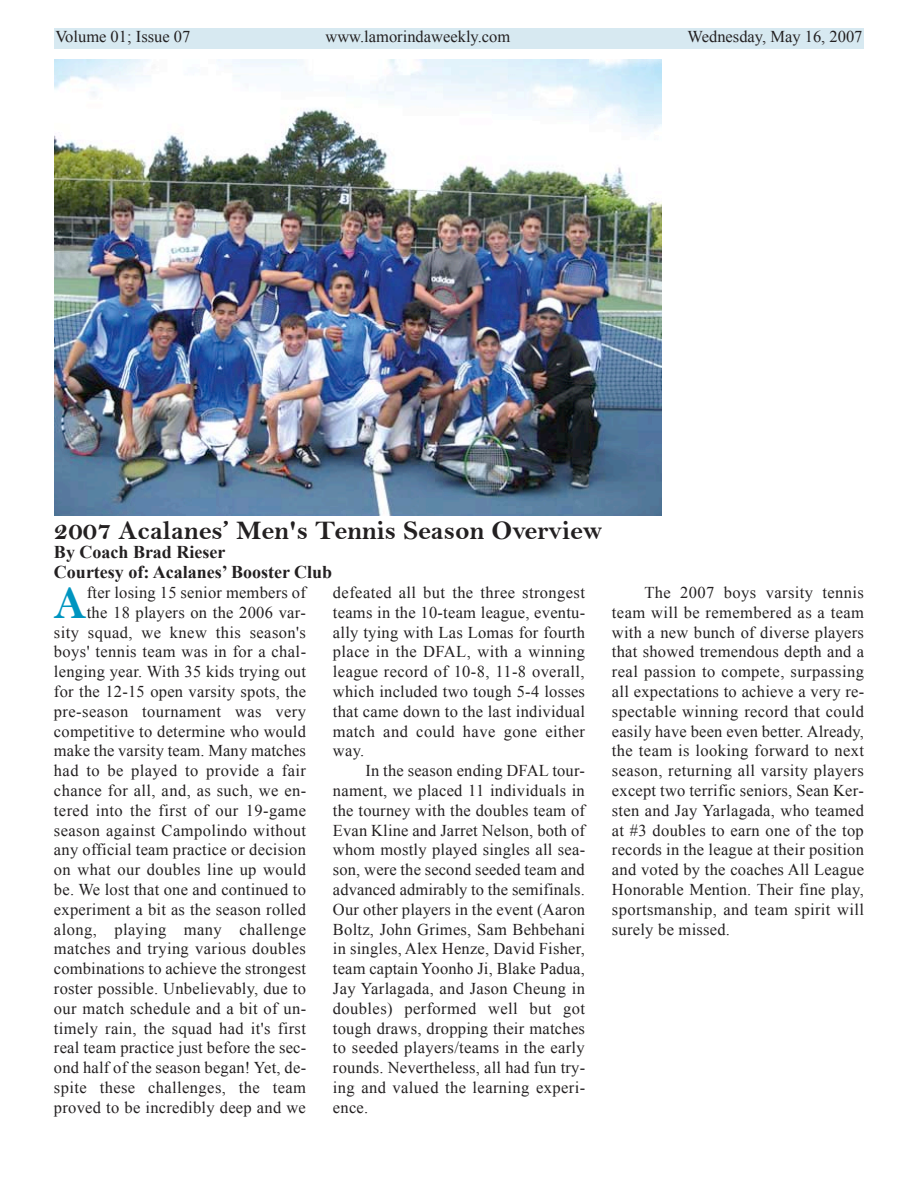
<style>
.page{position:relative;width:918px;height:1188px;background:#fff}
.page>*{position:absolute;margin:0;border:0;box-sizing:border-box;transform-origin:0 0}
.t1{font:46.8px "Bell MT Bold";color:#0095c0}
.t2{font:27px "Bell MT Bold";color:#232021}
.t3{font:700 18px/19.5px "Times New Roman";color:#232021}
.t4{font:16.5px/19.8px "Times New Roman";letter-spacing:.015em;color:#232021;text-align:justify}
</style>
<div class="page">
<div style="left:626px;top:28px;width:238px;height:21px;background:#d7e9f1"></div>
<div style="left:54px;top:28px;width:574px;height:21px;background:#d7e9f1"></div>
<img style="left:54px;top:59px;width:608px;height:456px">
<p class="t4" style="left:55px;top:27px;width:136px">Volume 01; Issue 07</p>
<p class="t4" style="left:326px;top:27px;width:186px">www.lamorindaweekly.com</p>
<p class="t4" style="left:688px;top:27px;width:176px">Wednesday, May 16, 2007</p>
<h2 class="t2" style="left:54px;top:516px;width:550px">2007 Acalanes’ Men's Tennis Season Overview</h2>
<p class="t3" style="left:54px;top:542px;width:280px">By Coach Brad Rieser<br>Courtesy of: Acalanes’ Booster Club</p>
<h1 class="t1" style="left:54px;top:579px;width:34px">A</h1>
<p class="t4" style="left:54px;top:583px;width:254px;text-align:right">fter losing 15 senior members of<br>the 18 players on the 2006 var-<br>sity squad, we knew this season's boys' tennis team was in for a chal&shy;lenging year. With 35 kids trying out for the 12-15 open varsity spots, the pre-season tournament was very competitive to determine who would make the varsity team. Many matches had to be played to provide a fair chance for all, and, as such, we en&shy;tered into the first of our 19-game season against Campolindo without any official team practice or decision on what our doubles line up would be. We lost that one and continued to experiment a bit as the season rolled along, playing many challenge matches and trying various doubles combinations to achieve the strongest roster possible. Unbelievably, due to our match schedule and a bit of un&shy;timely rain, the squad had it's first real team practice just before the sec&shy;ond half of the season began! Yet, de&shy;spite these challenges, the team proved to be incredibly deep and we</p>
<p class="t4" style="left:333px;top:583px;width:254px">defeated all but the three strongest teams in the 10-team league, eventu&shy;ally tying with Las Lomas for fourth place in the DFAL, with a winning league record of 10-8, 11-8 overall, which included two tough 5-4 losses that came down to the last individual match and could have gone either way.</p>
<p class="t4" style="left:333px;top:761px;width:254px;text-indent:32px">In the season ending DFAL tour&shy;nament, we placed 11 individuals in the tourney with the doubles team of Evan Kline and Jarret Nelson, both of whom mostly played singles all sea&shy;son, were the second seeded team and advanced admirably to the semifinals.<br>Our other players in the event (Aaron Boltz, John Grimes, Sam Behbehani in singles, Alex Henze, David Fisher, team captain Yoonho Ji, Blake Padua, Jay Yarlagada, and Jason Cheung in doubles) performed well but got tough draws, dropping their matches to seeded players/teams in the early rounds. Nevertheless, all had fun try&shy;ing and valued the learning experi&shy;ence.</p>
<p class="t4" style="left:612px;top:583px;width:254px;text-indent:32px">The 2007 boys varsity tennis team will be remembered as a team with a new bunch of diverse players that showed tremendous depth and a real passion to compete, surpassing all expectations to achieve a very re&shy;spectable winning record that could easily have been even better. Already, the team is looking forward to next season, returning all varsity players except two terrific seniors, Sean Ker&shy;sten and Jay Yarlagada, who teamed at #3 doubles to earn one of the top records in the league at their position and voted by the coaches All League Honorable Mention. Their fine play, sportsmanship, and team spirit will surely be missed.</p>
</div>
